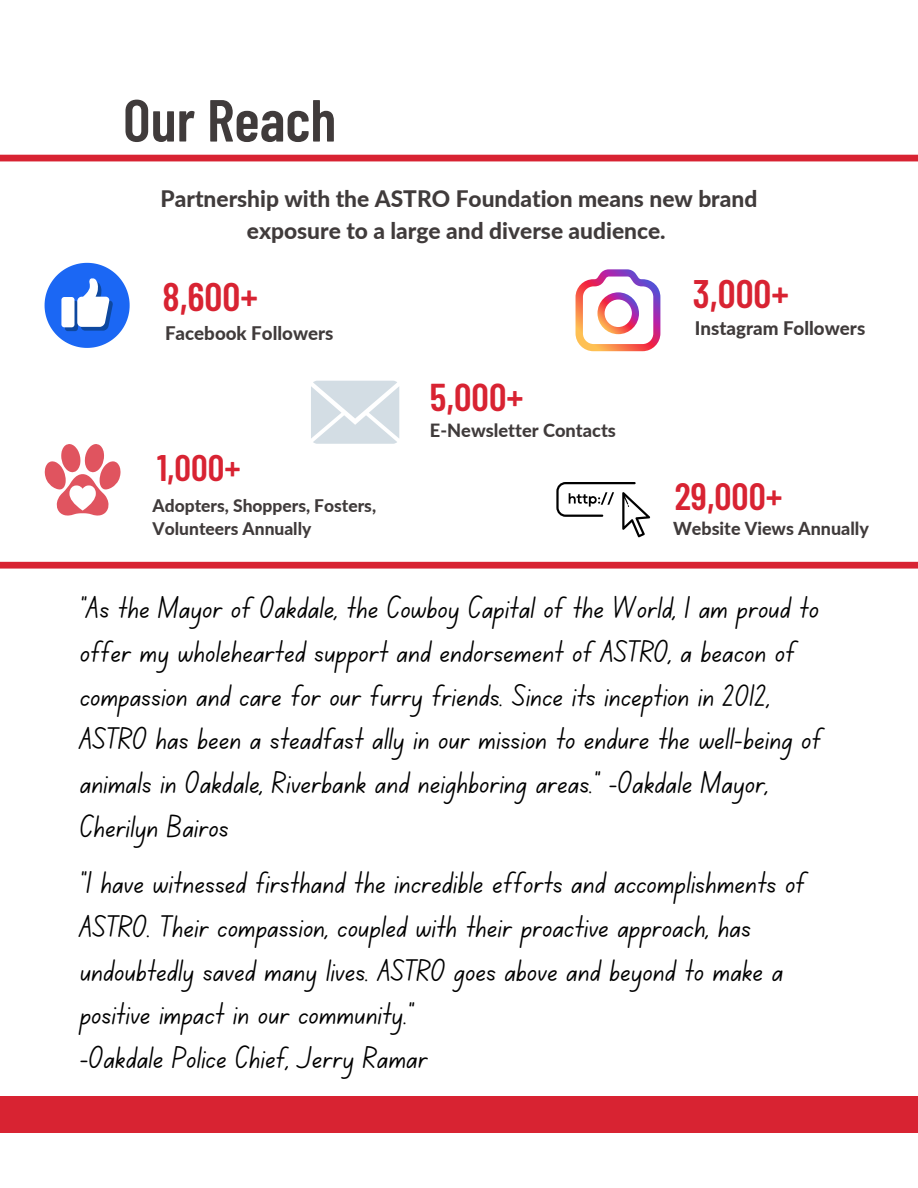
<style>
.page{position:relative;width:918px;height:1188px;background:#fff}
.page>*{position:absolute;margin:0;border:0;box-sizing:border-box;transform-origin:0 0}
.t1{font:600 59.25px "Barlow Condensed";color:#403b3b}
.t2{font:600 39.75px "Barlow Condensed";color:#d82332}
.t3{font:600 38.7px "Barlow Condensed";color:#d82332}
.t4{font:600 37.95px "Barlow Condensed";color:#d82332}
.t5{font:600 36.9px "Barlow Condensed";color:#d82332}
.t6{font:31.5px/43.8px "Canva School Font";color:#000}
.t7{font:800 22.8px/31.5px "Lato";color:#403b3b;text-align:center}
.t8{font:800 18.75px "Lato";color:#403b3b}
.t9{font:800 18.3px "Lato";color:#403b3b}
.t10{font:800 17.85px "Lato";color:#403b3b}
.t11{font:800 17.4px/23.7px "Lato";color:#403b3b}
</style>
<div class="page">
<div style="left:0;top:155px;width:918px;height:6px;background:#d82332"></div>
<svg style="left:45px;top:263px;width:85px;height:85px"></svg>
<svg style="left:576px;top:269px;width:84px;height:82px"></svg>
<svg style="left:556px;top:482px;width:94px;height:55px"></svg>
<svg style="left:45px;top:444px;width:76px;height:72px"></svg>
<svg style="left:311px;top:381px;width:88px;height:63px;background:#d9e2e8"></svg>
<div style="left:0;top:1096px;width:918px;height:37px;background:#d82332"></div>
<div style="left:0;top:562px;width:918px;height:7px;background:#d82332"></div>
<h1 class="t1" style="left:123px;top:82px;width:215px">Our Reach</h1>
<p class="t7" style="left:161px;top:183px;width:598px">Partnership with the ASTRO Foundation means new brand exposure to a large and diverse audience.</p>
<p class="t2" style="left:162px;top:272px;width:97px">8,600+</p>
<p class="t8" style="left:165px;top:322px;width:170px">Facebook Followers</p>
<p class="t5" style="left:157px;top:444px;width:85px">1,000+</p>
<p class="t11" style="left:153px;top:493px;width:225px">Adopters, Shoppers, Fosters,<br>Volunteers Annually</p>
<p class="t3" style="left:430px;top:372px;width:95px">5,000+</p>
<p class="t9" style="left:430px;top:419px;width:188px">E-Newsletter Contacts</p>
<p class="t2" style="left:693px;top:268px;width:98px">3,000+</p>
<p class="t8" style="left:695px;top:316px;width:172px">Instagram Followers</p>
<p class="t4" style="left:675px;top:472px;width:109px">29,000+</p>
<p class="t10" style="left:673px;top:518px;width:197px">Website Views Annually</p>
<p class="t6" style="left:80px;top:590px;width:743px">"As the Mayor of Oakdale, the Cowboy Capital of the World, I am proud to offer my wholehearted support and endorsement of ASTRO, a beacon of compassion and care for our furry friends. Since its inception in 2012, ASTRO has been a steadfast ally in our mission to endure the well-being of animals in Oakdale, Riverbank and neighboring areas." -Oakdale Mayor, Cherilyn Bairos</p>
<p class="t6" style="left:80px;top:864px;width:727px">"I have witnessed firsthand the incredible efforts and accomplishments of ASTRO. Their compassion, coupled with their proactive approach, has undoubtedly saved many lives. ASTRO goes above and beyond to make a positive impact in our community."<br>-Oakdale Police Chief, Jerry Ramar</p>
</div>
